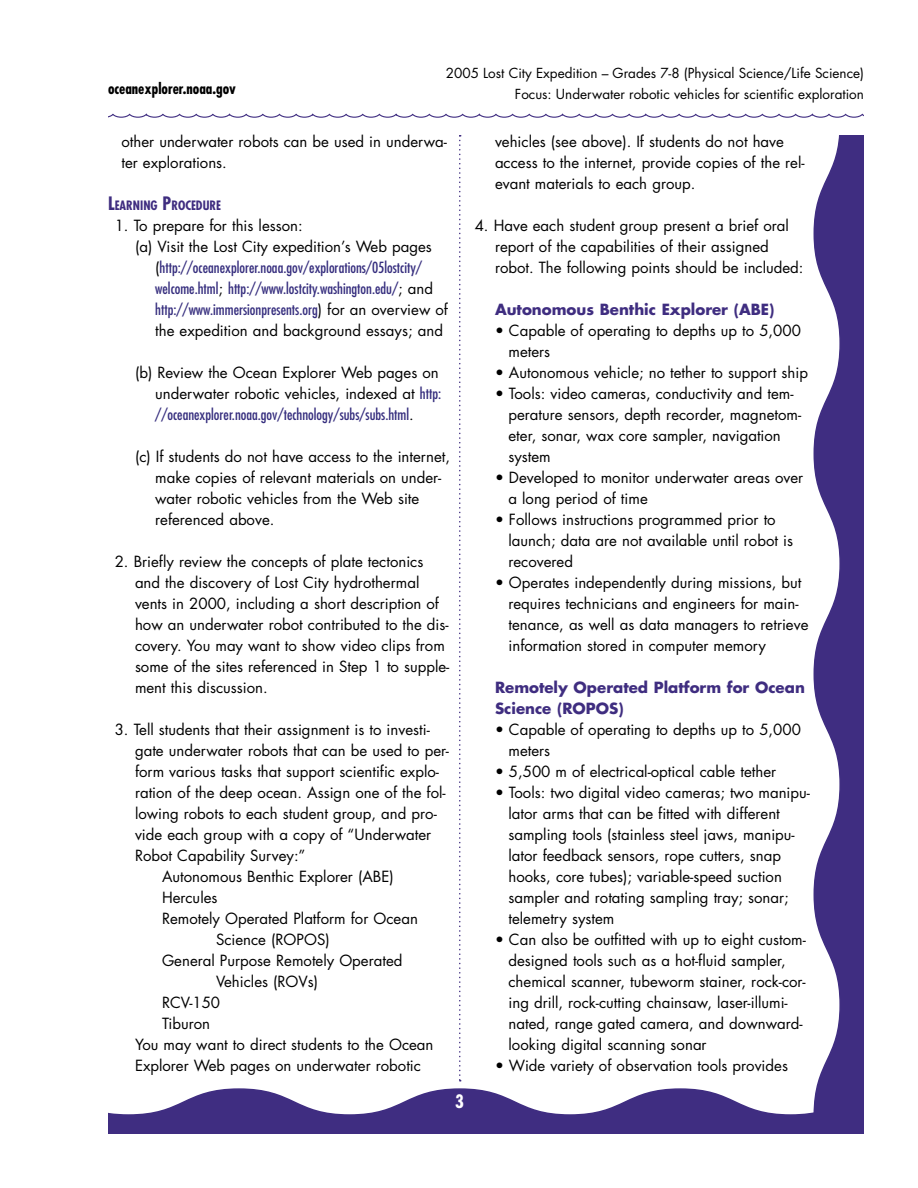
<style>
.page{position:relative;width:918px;height:1188px;background:#fff}
.page>*{position:absolute;margin:0;border:0;box-sizing:border-box;transform-origin:0 0}
.t1{font:700 condensed 18px "Futura";color:#fff}
.ind_sub_txt_w_bullet{font:15px/21px "Futura";color:#000}
.LP__txt{font:15px/21px "Futura";color:#000}
.Indent_sub_text_w{font:15px/21px "Futura";color:#000}
.Indent_sub_text_w-2{font:condensed 15px/21px "Futura";color:#362e7e}
.LP__txt-2{font:700 15px/21px "Futura";color:#3f2d80}
.body_text_lists{font:15px/21px "Futura";color:#000}
.t2{font:700 condensed 15px "Futura";color:#000}
.t3{font:13.5px/21px "Futura";color:#000;text-align:right}
.Sub_head{font:700 condensed 12.6px "Futura";color:#3f2d80}
.s1{font-size:18px}
.s2{font-stretch:normal;color:#000}
.s3{font-stretch:condensed;color:#362e7e}
</style>
<div class="page">
<svg style="left:108px;top:1088px;width:705px;height:46px"></svg>
<svg style="left:813px;top:135px;width:51px;height:999px"></svg>
<svg style="left:108px;top:113px;width:756px;height:5px"></svg>
<svg style="left:459px;top:135px;width:2px;height:947px"></svg>
<p class="t3" style="left:446px;top:62px;width:420px">2005 Lost City Expedition – Grades 7-8 (Physical Science/Life Science)<br>Focus: Underwater robotic vehicles for scientific exploration</p>
<p class="body_text_lists" style="left:122px;top:131px;width:327px">other underwater robots can be used in underwa&shy;ter explorations.</p>
<p class="Sub_head" style="left:108px;top:197px;width:115px"><span class="s1">L</span>EARNING <span class="s1">P</span>ROCEDURE</p>
<p class="LP__txt" style="left:115px;top:215px;width:189px">1. To prepare for this lesson:</p>
<p class="Indent_sub_text_w-2" style="left:155px;top:236px;width:294px;text-indent:-20px"><span class="s2">(a) Visit the Lost City expedition’s Web pages (</span>http://oceanexplorer.noaa.gov/explorations/05lostcity/ welcome.html<span class="s2">;</span> http://www.lostcity.washington.edu/<span class="s2">; and </span>http://www.immersionpresents.org<span class="s2">) for an overview of the expedition and background essays; and</span></p>
<p class="Indent_sub_text_w" style="left:155px;top:362px;width:287px;text-indent:-20px">(b) Review the Ocean Explorer Web pages on underwater robotic vehicles, indexed at <span class="s3">http: //oceanexplorer.noaa.gov/technology/subs/subs.html</span>.</p>
<p class="Indent_sub_text_w" style="left:155px;top:446px;width:296px;text-indent:-20px">(c) If students do not have access to the internet, make copies of relevant materials on under&shy;water robotic vehicles from the Web site referenced above.</p>
<p class="LP__txt" style="left:135px;top:551px;width:316px;text-indent:-20px">2. Briefly review the concepts of plate tectonics and the discovery of Lost City hydrothermal vents in 2000, including a short description of how an underwater robot contributed to the dis&shy;covery. You may want to show video clips from some of the sites referenced in Step 1 to supple&shy;ment this discussion.</p>
<p class="LP__txt" style="left:135px;top:719px;width:315px;text-indent:-20px">3. Tell students that their assignment is to investi&shy;gate underwater robots that can be used to per&shy;form various tasks that support scientific explo&shy;ration of the deep ocean. Assign one of the fol&shy;lowing robots to each student group, and pro&shy;vide each group with a copy of “Underwater Robot Capability Survey:”</p>
<p class="LP__txt" style="left:162px;top:866px;width:233px">Autonomous Benthic Explorer (ABE)</p>
<p class="LP__txt" style="left:162px;top:887px;width:57px">Hercules</p>
<p class="LP__txt" style="left:216px;top:908px;width:203px;text-indent:-54px">Remotely Operated Platform for Ocean<br>Science (ROPOS)</p>
<p class="LP__txt" style="left:216px;top:950px;width:188px;text-indent:-54px">General Purpose Remotely Operated<br>Vehicles (ROVs)</p>
<p class="LP__txt" style="left:162px;top:992px;width:60px">RCV-150</p>
<p class="LP__txt" style="left:162px;top:1013px;width:50px">Tiburon</p>
<p class="LP__txt" style="left:135px;top:1034px;width:300px">You may want to direct students to the Ocean<br>Explorer Web pages on underwater robotic</p>
<p class="t2" style="left:108px;top:79px;width:130px">oceanexplorer.noaa.gov</p>
<p class="LP__txt" style="left:495px;top:131px;width:311px">vehicles (see above). If students do not have access to the internet, provide copies of the rel&shy;evant materials to each group.</p>
<p class="LP__txt" style="left:495px;top:215px;width:310px;text-indent:-20px">4. Have each student group present a brief oral report of the capabilities of their assigned robot. The following points should be included:</p>
<p class="LP__txt-2" style="left:495px;top:298px;width:281px">Autonomous Benthic Explorer (ABE)</p>
<p class="ind_sub_txt_w_bullet" style="left:508px;top:320px;width:294px;text-indent:-14px">• Capable of operating to depths up to 5,000 meters</p>
<p class="ind_sub_txt_w_bullet" style="left:495px;top:362px;width:315px">• Autonomous vehicle; no tether to support ship</p>
<p class="ind_sub_txt_w_bullet" style="left:508px;top:383px;width:294px;text-indent:-14px">• Tools: video cameras, conductivity and tem&shy;perature sensors, depth recorder, magnetom&shy;eter, sonar, wax core sampler, navigation system</p>
<p class="ind_sub_txt_w_bullet" style="left:508px;top:467px;width:296px;text-indent:-14px">• Developed to monitor underwater areas over a long period of time</p>
<p class="ind_sub_txt_w_bullet" style="left:508px;top:509px;width:286px;text-indent:-14px">• Follows instructions programmed prior to launch; data are not available until robot is recovered</p>
<p class="ind_sub_txt_w_bullet" style="left:508px;top:572px;width:302px;text-indent:-14px">• Operates independently during missions, but requires technicians and engineers for main&shy;tenance, as well as data managers to retrieve information stored in computer memory</p>
<p class="LP__txt-2" style="left:495px;top:676px;width:311px">Remotely Operated Platform for Ocean<br>Science (ROPOS)</p>
<p class="ind_sub_txt_w_bullet" style="left:508px;top:719px;width:294px;text-indent:-14px">• Capable of operating to depths up to 5,000 meters</p>
<p class="ind_sub_txt_w_bullet" style="left:495px;top:761px;width:283px">• 5,500 m of electrical-optical cable tether</p>
<p class="ind_sub_txt_w_bullet" style="left:508px;top:782px;width:303px;text-indent:-14px">• Tools: two digital video cameras; two manipu&shy;lator arms that can be fitted with different sampling tools (stainless steel jaws, manipu&shy;lator feedback sensors, rope cutters, snap hooks, core tubes); variable-speed suction sampler and rotating sampling tray; sonar; telemetry system</p>
<p class="ind_sub_txt_w_bullet" style="left:508px;top:929px;width:299px;text-indent:-14px">• Can also be outfitted with up to eight custom&shy;designed tools such as a hot-fluid sampler, chemical scanner, tubeworm stainer, rock-cor&shy;ing drill, rock-cutting chainsaw, laser-illumi&shy;nated, range gated camera, and downward&shy;looking digital scanning sonar</p>
<p class="ind_sub_txt_w_bullet" style="left:495px;top:1055px;width:294px">• Wide variety of observation tools provides</p>
<p class="t1" style="left:455px;top:1090px;width:10px">3</p>
</div>
